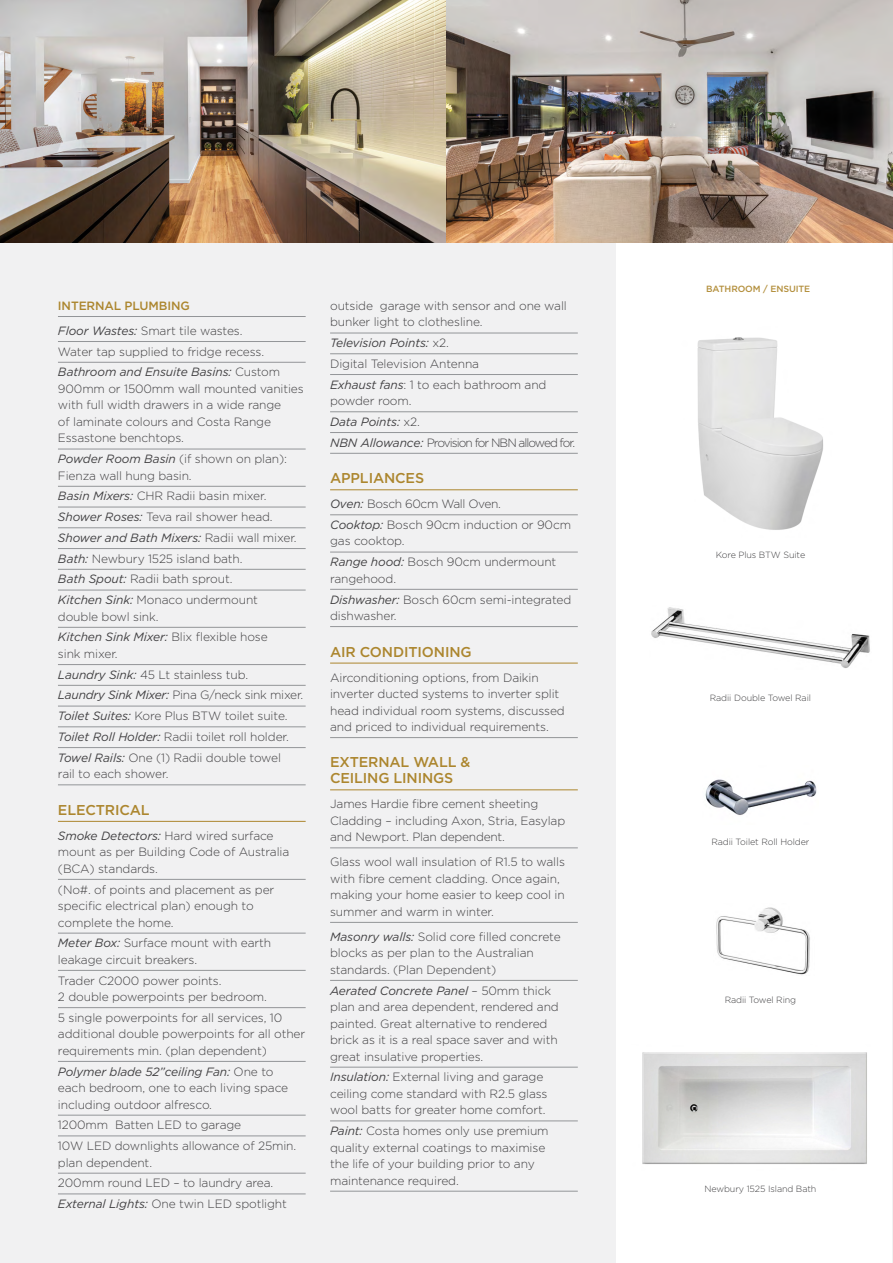
<style>
.page{position:relative;width:893px;height:1263px;background:#fff}
.page>*{position:absolute;margin:0;border:0;box-sizing:border-box;transform-origin:0 0}
.t1{font:500 14.25px/16.5px "Gotham";letter-spacing:-.01em;color:#ac862e}
.t2{font:300 12px/16.5px "Gotham";letter-spacing:-.01em;color:#414042}
.t3{font:300 12px/20.7px "Gotham";letter-spacing:-.08em;color:#414042}
.t4{font:500 12px/25px "Gotham";letter-spacing:-.01em;color:#ac862e}
.t5{font:300 9px "Gotham";letter-spacing:-.01em;color:#414042}
.t6{font:500 9px "Gotham";letter-spacing:-.01em;color:#b38f3c}
.s1{font-weight:400;font-style:italic;color:#414042}
.s2{font-weight:300;color:#414042}
.s3{font-weight:400;font-style:italic}
</style>
<div class="page">
<img style="left:697px;top:337px;width:126px;height:193px">
<div style="left:0;top:242px;width:615px;height:1021px;background:#f1f1f2"></div>
<hr style="left:892px;top:242px;width:1px;height:1021px;background:#f1f1f2">
<img style="left:642px;top:1052px;width:225px;height:112px">
<hr style="left:58px;top:316px;width:248px;height:1px;background:#939598">
<hr style="left:58px;top:341px;width:248px;height:1px;background:#939598">
<hr style="left:58px;top:362px;width:248px;height:1px;background:#939598">
<hr style="left:58px;top:449px;width:248px;height:1px;background:#939598">
<hr style="left:58px;top:486px;width:248px;height:1px;background:#939598">
<hr style="left:58px;top:507px;width:248px;height:1px;background:#939598">
<hr style="left:58px;top:527px;width:248px;height:1px;background:#939598">
<hr style="left:58px;top:548px;width:248px;height:1px;background:#939598">
<hr style="left:58px;top:569px;width:248px;height:1px;background:#939598">
<hr style="left:58px;top:590px;width:248px;height:1px;background:#939598">
<hr style="left:58px;top:627px;width:248px;height:1px;background:#939598">
<hr style="left:58px;top:664px;width:248px;height:1px;background:#939598">
<hr style="left:58px;top:685px;width:248px;height:1px;background:#939598">
<hr style="left:58px;top:706px;width:248px;height:1px;background:#939598">
<hr style="left:58px;top:726px;width:248px;height:1px;background:#939598">
<hr style="left:58px;top:747px;width:248px;height:1px;background:#939598">
<hr style="left:58px;top:784px;width:248px;height:1px;background:#939598">
<hr style="left:58px;top:821px;width:248px;height:1px;background:#ac862e">
<hr style="left:58px;top:879px;width:248px;height:1px;background:#939598">
<hr style="left:58px;top:933px;width:248px;height:1px;background:#939598">
<hr style="left:58px;top:970px;width:248px;height:1px;background:#939598">
<hr style="left:58px;top:1007px;width:248px;height:1px;background:#939598">
<hr style="left:58px;top:1061px;width:248px;height:1px;background:#939598">
<hr style="left:58px;top:1115px;width:248px;height:1px;background:#939598">
<hr style="left:58px;top:1136px;width:248px;height:1px;background:#939598">
<hr style="left:58px;top:1173px;width:248px;height:1px;background:#939598">
<hr style="left:58px;top:1194px;width:248px;height:1px;background:#939598">
<hr style="left:330px;top:333px;width:248px;height:1px;background:#939598">
<hr style="left:330px;top:353px;width:248px;height:1px;background:#939598">
<hr style="left:330px;top:374px;width:248px;height:1px;background:#939598">
<hr style="left:330px;top:411px;width:248px;height:1px;background:#939598">
<hr style="left:330px;top:432px;width:248px;height:1px;background:#939598">
<hr style="left:330px;top:453px;width:248px;height:1px;background:#939598">
<hr style="left:330px;top:489px;width:248px;height:1px;background:#ac862e">
<hr style="left:330px;top:514px;width:248px;height:1px;background:#939598">
<hr style="left:330px;top:552px;width:248px;height:1px;background:#939598">
<hr style="left:330px;top:589px;width:248px;height:1px;background:#939598">
<hr style="left:330px;top:626px;width:248px;height:1px;background:#939598">
<hr style="left:330px;top:663px;width:248px;height:1px;background:#ac862e">
<hr style="left:330px;top:737px;width:248px;height:1px;background:#939598">
<hr style="left:330px;top:790px;width:248px;height:1px;background:#ac862e">
<hr style="left:330px;top:848px;width:248px;height:1px;background:#939598">
<hr style="left:330px;top:922px;width:248px;height:1px;background:#939598">
<hr style="left:330px;top:980px;width:248px;height:1px;background:#939598">
<hr style="left:330px;top:1067px;width:248px;height:1px;background:#939598">
<hr style="left:330px;top:1121px;width:248px;height:1px;background:#939598">
<hr style="left:330px;top:1191px;width:248px;height:1px;background:#939598">
<img style="left:651px;top:607px;width:219px;height:61px">
<img style="left:705px;top:779px;width:112px;height:36px">
<img style="left:716px;top:907px;width:94px;height:68px">
<img style="left:1px;top:0;width:892px;height:242px">
<img style="left:0;top:0;width:1px;height:243px">
<p class="t4" style="left:58px;top:293px;width:186px">INTERNAL PLUMBING<br><span class="s1">Floor Wastes:</span> <span class="s2">Smart tile wastes.</span></p>
<p class="t2" style="left:58px;top:341px;width:224px;line-height:20.7px">Water tap supplied to fridge recess.<br><span class="s3">Bathroom and Ensuite Basins:</span> Custom</p>
<p class="t2" style="left:58px;top:380px;width:247px">900mm or 1500mm wall mounted vanities with full width drawers in a wide range<br>of laminate colours and Costa Range Essastone benchtops.</p>
<p class="t2" style="left:58px;top:451px;width:231px"><span class="s3">Powder Room Basin</span> (if shown on plan):<br>Fienza wall hung basin.</p>
<p class="t2" style="left:58px;top:486px;width:240px;line-height:20.7px"><span class="s3">Basin Mixers:</span> CHR Radii basin mixer.<br><span class="s3">Shower Roses:</span> Teva rail shower head.<br><span class="s3">Shower and Bath Mixers:</span> Radii wall mixer.<br><span class="s3">Bath:</span> Newbury 1525 island bath.<br><span class="s3">Bath Spout:</span> Radii bath sprout.<br><span class="s3">Kitchen Sink:</span> Monaco undermount</p>
<p class="t2" style="left:58px;top:606px;width:211px;line-height:20.7px">double bowl sink.<br><span class="s3">Kitchen Sink Mixer:</span> Blix flexible hose</p>
<p class="t2" style="left:58px;top:643px;width:247px;line-height:20.7px">sink mixer.<br><span class="s3">Laundry Sink:</span> 45 Lt stainless tub.<br><span class="s3">Laundry Sink Mixer:</span> Pina G/neck sink mixer.<br><span class="s3">Toilet Suites:</span> Kore Plus BTW toilet suite.<br><span class="s3">Toilet Roll Holder:</span> Radii toilet roll holder.<br><span class="s3">Towel Rails:</span> One (1) Radii double towel</p>
<p class="t2" style="left:58px;top:765px;width:112px">rail to each shower.</p>
<p class="t1" style="left:58px;top:801px;width:93px">ELECTRICAL</p>
<p class="t2" style="left:58px;top:827px;width:233px"><span class="s3">Smoke Detectors:</span> Hard wired surface mount as per Building Code of Australia (BCA) standards.</p>
<p class="t2" style="left:58px;top:881px;width:218px">(No#. of points and placement as per specific electrical plan) enough to complete the home.</p>
<p class="t2" style="left:58px;top:935px;width:215px"><span class="s3">Meter Box:</span> Surface mount with earth leakage circuit breakers.</p>
<p class="t2" style="left:58px;top:972px;width:210px">Trader C2000 power points.<br>2 double powerpoints per bedroom.</p>
<p class="t2" style="left:58px;top:1009px;width:249px">5 single powerpoints for all services, 10 additional double powerpoints for all other requirements min. (plan dependent)</p>
<p class="t2" style="left:58px;top:1063px;width:232px"><span class="s3">Polymer blade 52”ceiling Fan:</span> One to each bedroom, one to each living space including outdoor alfresco.</p>
<p class="t2" style="left:58px;top:1114px;width:240px;line-height:20.7px">1200mm Batten LED to garage<br>10W LED downlights allowance of 25min.</p>
<p class="t2" style="left:58px;top:1152px;width:230px;line-height:20.7px">plan dependent.<br>200mm round LED – to laundry area.<br><span class="s3">External Lights:</span> One twin LED spotlight</p>
<p class="t2" style="left:330px;top:297px;width:238px">outside garage with sensor and one wall bunker light to clothesline.</p>
<p class="t2" style="left:330px;top:332px;width:218px;line-height:20.7px"><span class="s3">Television Points:</span> x2.<br>Digital Television Antenna<br><span class="s3">Exhaust fans</span>: 1 to each bathroom and</p>
<p class="t3" style="left:330px;top:390px;width:247px">powder room.<br><span class="s3">Data Points:</span> x2.<br><span class="s3">NBN Allowance:</span> Provision for NBN allowed for.</p>
<p class="t1" style="left:330px;top:470px;width:96px">APPLIANCES</p>
<p class="t2" style="left:330px;top:493px;width:243px;line-height:20.7px"><span class="s3">Oven:</span> Bosch 60cm Wall Oven.<br><span class="s3">Cooktop:</span> Bosch 90cm induction or 90cm</p>
<p class="t2" style="left:330px;top:531px;width:228px;line-height:20.7px">gas cooktop.<br><span class="s3">Range hood:</span> Bosch 90cm undermount</p>
<p class="t2" style="left:330px;top:568px;width:243px;line-height:20.7px">rangehood.<br><span class="s3">Dishwasher:</span> Bosch 60cm semi-integrated</p>
<p class="t2" style="left:330px;top:607px;width:68px">dishwasher.</p>
<p class="t1" style="left:330px;top:643px;width:143px">AIR CONDITIONING</p>
<p class="t2" style="left:330px;top:669px;width:236px">Airconditioning options, from Daikin inverter ducted systems to inverter split head individual room systems, discussed and priced to individual requirements.</p>
<p class="t1" style="left:330px;top:753px;width:142px">EXTERNAL WALL &amp;<br>CEILING LININGS</p>
<p class="t2" style="left:330px;top:796px;width:237px">James Hardie fibre cement sheeting<br>Cladding – including Axon, Stria, Easylap and Newport. Plan dependent.</p>
<p class="t2" style="left:330px;top:854px;width:236px">Glass wool wall insulation of R1.5 to walls with fibre cement cladding. Once again, making your home easier to keep cool in summer and warm in winter.</p>
<p class="t2" style="left:330px;top:928px;width:232px"><span class="s3">Masonry walls:</span> Solid core filled concrete blocks as per plan to the Australian standards. (Plan Dependent)</p>
<p class="t2" style="left:330px;top:982px;width:230px"><span class="s3">Aerated Concrete Panel</span> – 50mm thick plan and area dependent, rendered and painted. Great alternative to rendered brick as it is a real space saver and with great insulative properties.</p>
<p class="t2" style="left:330px;top:1069px;width:219px"><span class="s3">Insulation:</span> External living and garage ceiling come standard with R2.5 glass wool batts for greater home comfort.</p>
<p class="t2" style="left:330px;top:1122px;width:220px"><span class="s3">Paint:</span> Costa homes only use premium quality external coatings to maximise the life of your building prior to any maintenance required.</p>
<p class="t6" style="left:706px;top:284px;width:106px">BATHROOM / ENSUITE</p>
<p class="t5" style="left:716px;top:550px;width:91px">Kore Plus BTW Suite</p>
<p class="t5" style="left:710px;top:693px;width:103px">Radii Double Towel Rail</p>
<p class="t5" style="left:711px;top:837px;width:100px">Radii Toilet Roll Holder</p>
<p class="t5" style="left:725px;top:995px;width:73px">Radii Towel Ring</p>
<p class="t5" style="left:704px;top:1184px;width:113px">Newbury 1525 Island Bath</p>
</div>
